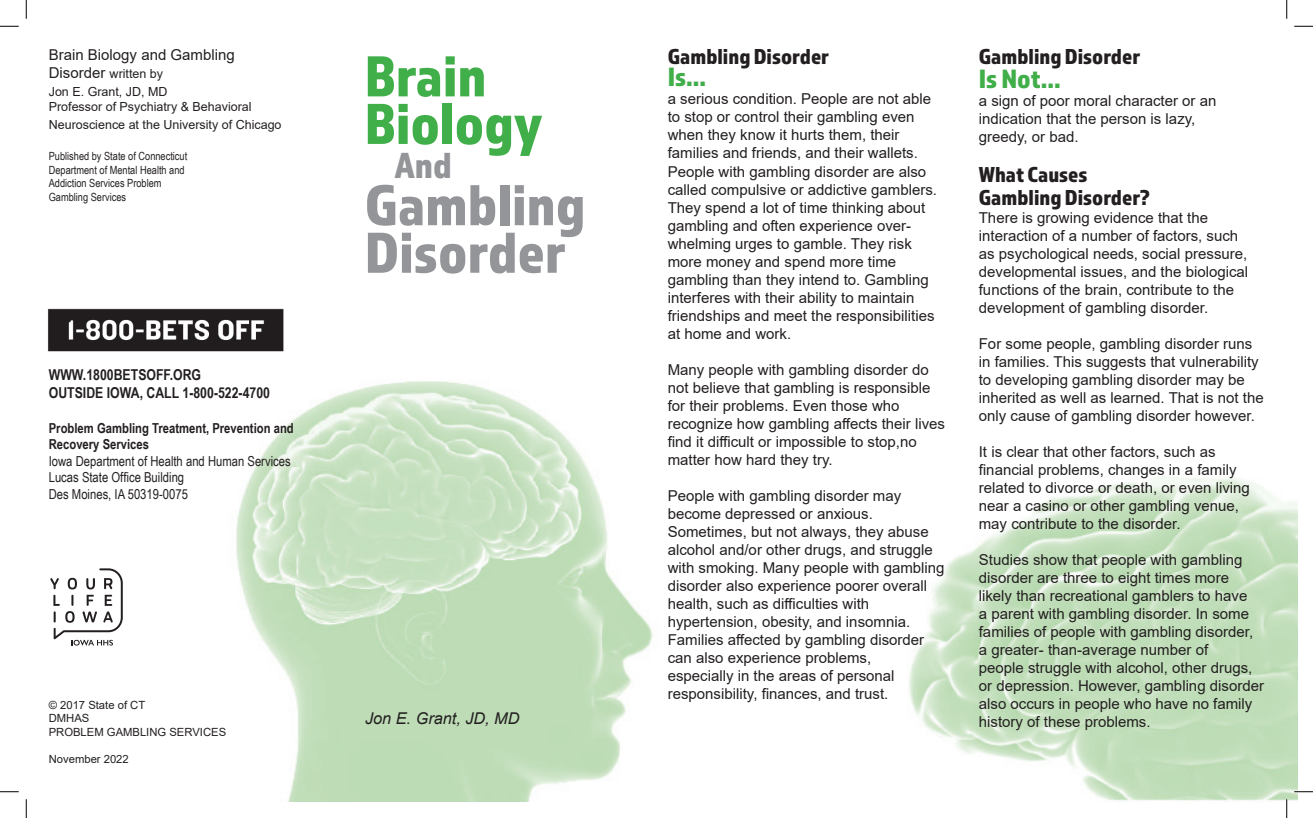
<style>
.page{position:relative;width:1313px;height:818px;background:#fff}
.page>*{position:absolute;margin:0;border:0;box-sizing:border-box;transform-origin:0 0}
.t1{font:60px/47.5px "Almaq Refined";color:#939598}
.t2{font:60px/47.5px "Almaq Refined";color:#40ae49}
.t3{font:37.75px "Almaq Refined";color:#939598}
.t4{font:27.5px "Almaq Refined";color:#40ae49}
.t5{font:22.5px/22.5px "Almaq Refined";color:#231f20}
.t6{font:italic 16.25px "Arial";color:#231f20}
.t7{font:15px/18px "Arial";color:#231f20}
.t8{font:700 15px/18px "Arial Narrow";color:#231f20}
.t9{font:13.75px/16.5px "Arial Narrow";color:#231f20}
.t10{font:700 13.75px/16.5px "Arial Narrow";color:#231f20}
.t11{font:12.5px/18px "Arial";color:#231f20}
.t12{font:11.25px/13.5px "Arial Narrow";color:#231f20}
.t13{font:11.25px/13.5px "Arial";color:#231f20}
.s1{font-size:15px}
</style>
<div class="page">
<img style="left:909px;top:476px;width:389px;height:326px">
<img style="left:236px;top:381px;width:417px;height:420px">
<img style="left:48px;top:308px;width:236px;height:44px">
<svg style="left:50px;top:568px;width:73px;height:77px"></svg>
<svg style="left:0;top:25px;width:19px;height:2px"></svg>
<svg style="left:1294px;top:25px;width:18px;height:2px"></svg>
<svg style="left:0;top:791px;width:19px;height:1px"></svg>
<svg style="left:1294px;top:790px;width:18px;height:2px"></svg>
<svg style="left:25px;top:0;width:2px;height:19px"></svg>
<svg style="left:25px;top:799px;width:2px;height:19px"></svg>
<svg style="left:1286px;top:0;width:1px;height:19px"></svg>
<svg style="left:1285px;top:799px;width:2px;height:19px"></svg>
<p class="t7" style="left:49px;top:45px;width:187px">Brain Biology and Gambling</p>
<p class="t11" style="left:49px;top:64px;width:120px"><span class="s1">Disorder</span> written by<br>Jon E. Grant, JD, MD</p>
<p class="t11" style="left:49px;top:97px;width:234px">Professor of Psychiatry &amp; Behavioral<br>Neuroscience at the University of Chicago</p>
<p class="t12" style="left:49px;top:149px;width:140px">Published by State of Connecticut<br>Department of Mental Health and<br>Addiction Services Problem<br>Gambling Services</p>
<p class="t8" style="left:49px;top:365px;width:223px">WWW.1800BETSOFF.ORG<br>OUTSIDE IOWA, CALL 1-800-522-4700</p>
<p class="t10" style="left:49px;top:419px;width:246px">Problem Gambling Treatment, Prevention and<br>Recovery Services</p>
<p class="t9" style="left:49px;top:452px;width:243px">Iowa Department of Health and Human Services<br>Lucas State Office Building<br>Des Moines, IA 50319-0075</p>
<h1 class="t2" style="left:365px;top:51px;width:179px">Brain<br>Biology</h1>
<h2 class="t3" style="left:394px;top:142px;width:59px">And</h2>
<h1 class="t1" style="left:365px;top:179px;width:222px">Gambling<br>Disorder</h1>
<p class="t13" style="left:49px;top:698px;width:179px">© 2017 State of CT<br>DMHAS<br>PROBLEM GAMBLING SERVICES</p>
<p class="t13" style="left:49px;top:752px;width:82px">November 2022</p>
<p class="t6" style="left:365px;top:707px;width:156px">Jon E. Grant, JD, MD</p>
<h3 class="t5" style="left:668px;top:44px;width:163px">Gambling Disorder</h3>
<h3 class="t4" style="left:668px;top:61px;width:40px">Is...</h3>
<p class="t7" style="left:668px;top:90px;width:271px">a serious condition. People are not able to stop or control their gambling even when they know it hurts them, their families and friends, and their wallets.<br>People with gambling disorder are also called compulsive or addictive gamblers.<br>They spend a lot of time thinking about gambling and often experience over&shy;whelming urges to gamble. They risk more money and spend more time gambling than they intend to. Gambling interferes with their ability to maintain friendships and meet the responsibilities at home and work.</p>
<p class="t7" style="left:668px;top:360px;width:279px">Many people with gambling disorder do not believe that gambling is responsible for their problems. Even those who recognize how gambling affects their lives find it difficult or impossible to stop,no matter how hard they try.</p>
<p class="t7" style="left:668px;top:486px;width:278px">People with gambling disorder may become depressed or anxious.<br>Sometimes, but not always, they abuse alcohol and/or other drugs, and struggle with smoking. Many people with gambling disorder also experience poorer overall health, such as difficulties with hypertension, obesity, and insomnia.<br>Families affected by gambling disorder can also experience problems,<br>especially in the areas of personal responsibility, finances, and trust.</p>
<h3 class="t5" style="left:978px;top:44px;width:163px">Gambling Disorder</h3>
<h3 class="t4" style="left:978px;top:62px;width:83px">Is Not...</h3>
<p class="t7" style="left:978px;top:91px;width:239px">a sign of poor moral character or an indication that the person is lazy, greedy, or bad.</p>
<h3 class="t5" style="left:978px;top:163px;width:172px">What Causes<br>Gambling Disorder?</h3>
<p class="t7" style="left:978px;top:208px;width:271px">There is growing evidence that the interaction of a number of factors, such as psychological needs, social pressure, developmental issues, and the biological functions of the brain, contribute to the development of gambling disorder.</p>
<p class="t7" style="left:978px;top:334px;width:286px">For some people, gambling disorder runs in families. This suggests that vulnerability to developing gambling disorder may be inherited as well as learned. That is not the only cause of gambling disorder however.</p>
<p class="t7" style="left:978px;top:442px;width:272px">It is clear that other factors, such as financial problems, changes in a family related to divorce or death, or even living near a casino or other gambling venue, may contribute to the disorder.</p>
<p class="t7" style="left:978px;top:550px;width:287px">Studies show that people with gambling disorder are three to eight times more likely than recreational gamblers to have<br>a parent with gambling disorder. In some families of people with gambling disorder, a greater- than-average number of<br>people struggle with alcohol, other drugs, or depression. However, gambling disorder also occurs in people who have no family history of these problems.</p>
</div>
